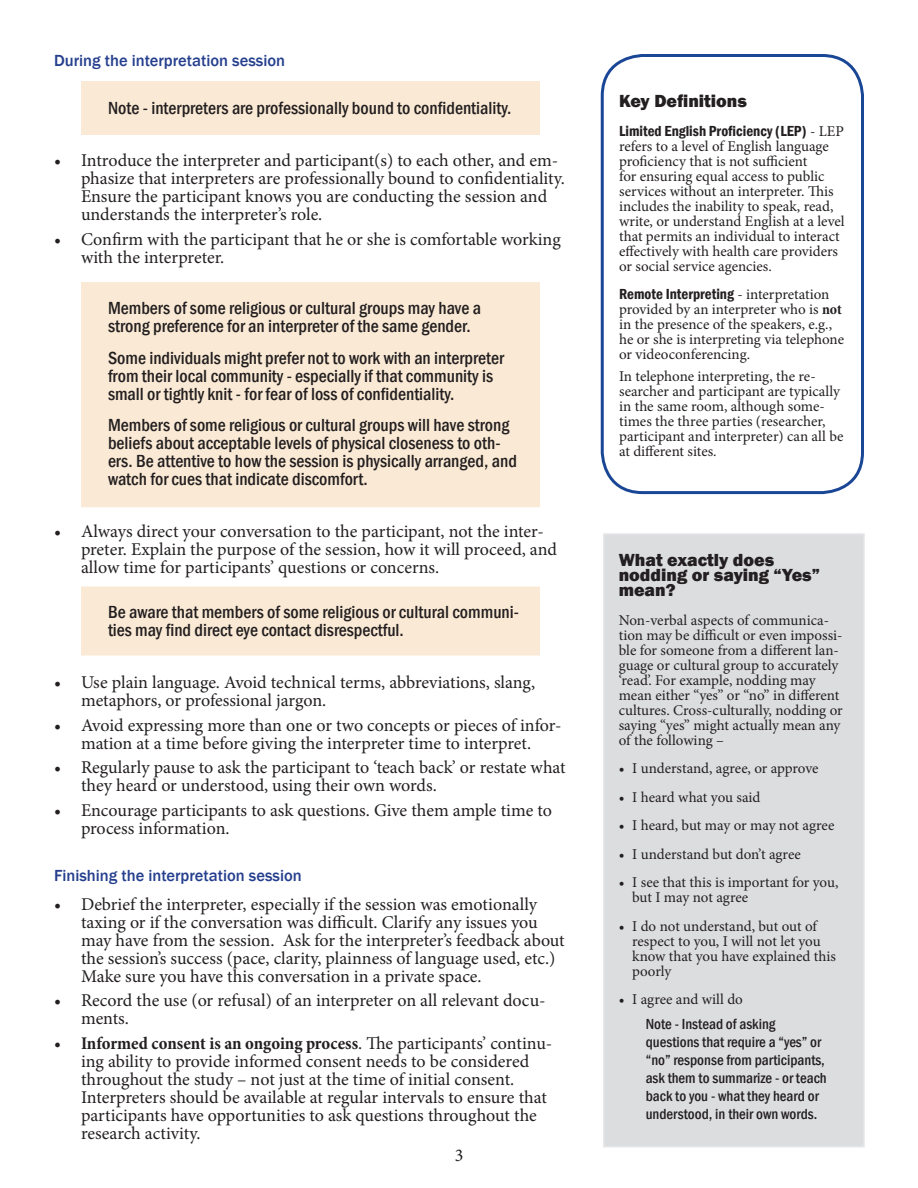
<style>
.page{position:relative;width:918px;height:1188px;background:#fff}
.page>*{position:absolute;margin:0;border:0;box-sizing:border-box;transform-origin:0 0}
.text_body_-_bullets{font:18px/18px "Minion Pro";letter-spacing:-.005em;color:#231f20}
.special_text{font:500 condensed 18px/18px "Franklin Gothic";color:#231f20}
.Inset_heading{font:800 18px/15px "Franklin Gothic";color:#231f20}
.Heading_2{font:500 16.5px "Franklin Gothic";color:#253f8e}
.Inset{font:15px/15px "Minion Pro";color:#231f20}
.Inset_bullets{font:15px/15px "Minion Pro";letter-spacing:-.005em;color:#231f20}
.special_text-2{font:500 condensed 15px/18px "Franklin Gothic";color:#231f20}
.s1{font-weight:700;font-stretch:condensed}
.s2{font-family:"Franklin Gothic";font-weight:600;font-stretch:condensed}
</style>
<div class="page">
<div style="left:601px;top:54px;width:263px;height:440px;border:3px solid #1a4696;border-radius:40px"></div>
<div style="left:603px;top:533px;width:262px;height:615px;background:#dcdddf;border:2px solid #e6e7e9"></div>
<div style="left:81px;top:282px;width:459px;height:225px;background:#faead5"></div>
<div style="left:81px;top:81px;width:459px;height:54px;background:#faead5"></div>
<div style="left:81px;top:586px;width:459px;height:70px;background:#faead5;border:2px solid #faead5"></div>
<p class="Heading_2" style="left:54px;top:50px;width:233px">During the interpretation session</p>
<p class="special_text" style="left:108px;top:99px;width:405px">Note - interpreters are professionally bound to confidentiality.</p>
<p class="text_body_-_bullets" style="left:81px;top:151px;width:485px;text-indent:-27px">• Introduce the interpreter and participant(s) to each other, and em&shy;phasize that interpreters are professionally bound to confidentiality.<br>Ensure the participant knows you are conducting the session and understands the interpreter’s role.</p>
<p class="text_body_-_bullets" style="left:81px;top:230px;width:481px;text-indent:-27px">• Confirm with the participant that he or she is comfortable working with the interpreter.</p>
<p class="special_text" style="left:108px;top:299px;width:375px">Members of some religious or cultural groups may have a strong preference for an interpreter of the same gender.</p>
<p class="special_text" style="left:108px;top:349px;width:398px">Some individuals might prefer not to work with an interpreter from their local community - especially if that community is small or tightly knit - for fear of loss of confidentiality.</p>
<p class="special_text" style="left:108px;top:416px;width:410px">Members of some religious or cultural groups will have strong beliefs about acceptable levels of physical closeness to oth&shy;ers. Be attentive to how the session is physically arranged, and watch for cues that indicate discomfort.</p>
<p class="text_body_-_bullets" style="left:81px;top:522px;width:477px;text-indent:-27px">• Always direct your conversation to the participant, not the inter&shy;preter. Explain the purpose of the session, how it will proceed, and allow time for participants’ questions or concerns.</p>
<p class="special_text" style="left:108px;top:603px;width:413px">Be aware that members of some religious or cultural communi&shy;ties may find direct eye contact disrespectful.</p>
<p class="text_body_-_bullets" style="left:81px;top:673px;width:456px;text-indent:-27px">• Use plain language. Avoid technical terms, abbreviations, slang, metaphors, or professional jargon.</p>
<p class="text_body_-_bullets" style="left:54px;top:716px;width:509px;text-align:center">• Avoid expressing more than one or two concepts or pieces of infor&shy;mation at a time before giving the interpreter time to interpret.</p>
<p class="text_body_-_bullets" style="left:81px;top:759px;width:486px;text-indent:-27px">• Regularly pause to ask the participant to ‘teach back’ or restate what they heard or understood, using their own words.</p>
<p class="text_body_-_bullets" style="left:81px;top:801px;width:473px;text-indent:-27px">• Encourage participants to ask questions. Give them ample time to process information.</p>
<p class="Heading_2" style="left:54px;top:866px;width:249px">Finishing the interpretation session</p>
<p class="text_body_-_bullets" style="left:81px;top:895px;width:485px;text-indent:-27px">• Debrief the interpreter, especially if the session was emotionally taxing or if the conversation was difficult. Clarify any issues you may have from the session. Ask for the interpreter’s feedback about the session’s success (pace, clarity, plainness of language used, etc.)<br>Make sure you have this conversation in a private space.</p>
<p class="text_body_-_bullets" style="left:81px;top:992px;width:466px;text-indent:-27px">• Record the use (or refusal) of an interpreter on all relevant docu&shy;ments.</p>
<p class="text_body_-_bullets" style="left:81px;top:1034px;width:473px;text-indent:-27px"><span class="s1">• Informed consent is an ongoing process</span>. The participants’ continu&shy;ing ability to provide informed consent needs to be considered throughout the study – not just at the time of initial consent.<br>Interpreters should be available at regular intervals to ensure that participants have opportunities to ask questions throughout the research activity.</p>
<p class="text_body_-_bullets" style="left:455px;top:1146px;width:10px">3</p>
<p class="Inset_heading" style="left:619px;top:94px;width:130px">Key Definitions</p>
<p class="Inset" style="left:619px;top:123px;width:227px"><span class="s2">Limited English Proficiency (LEP)</span> - LEP refers to a level of English language proficiency that is not sufficient<br>for ensuring equal access to public services without an interpreter. This includes the inability to speak, read, write, or understand English at a level that permits an individual to interact effectively with health care providers or social service agencies.</p>
<p class="Inset" style="left:619px;top:287px;width:227px"><span class="s2">Remote Interpreting</span> - interpretation provided by an interpreter who is <span class="s1">not </span>in the presence of the speakers, e.g., he or she is interpreting via telephone or videoconferencing.</p>
<p class="Inset" style="left:619px;top:369px;width:226px">In telephone interpreting, the re&shy;searcher and participant are typically in the same room, although some&shy;times the three parties (researcher, participant and interpreter) can all be at different sites.</p>
<p class="Inset_heading" style="left:619px;top:552px;width:203px">What exactly does nodding or saying “Yes” mean?</p>
<p class="Inset" style="left:619px;top:612px;width:226px">Non-verbal aspects of communica&shy;tion may be difficult or even impossi&shy;ble for someone from a different lan&shy;guage or cultural group to accurately ‘read’. For example, nodding may mean either “yes” or “no” in different cultures. Cross-culturally, nodding or saying “yes” might actually mean any of the following –</p>
<p class="Inset_bullets" style="left:619px;top:761px;width:201px">• I understand, agree, or approve</p>
<p class="Inset_bullets" style="left:619px;top:789px;width:143px">• I heard what you said</p>
<p class="Inset_bullets" style="left:619px;top:818px;width:217px">• I heard, but may or may not agree</p>
<p class="Inset_bullets" style="left:619px;top:846px;width:184px">• I understand but don’t agree</p>
<p class="Inset_bullets" style="left:632px;top:875px;width:208px;text-indent:-14px">• I see that this is important for you, but I may not agree</p>
<p class="Inset_bullets" style="left:632px;top:918px;width:205px;text-indent:-14px">• I do not understand, but out of respect to you, I will not let you know that you have explained this poorly</p>
<p class="Inset_bullets" style="left:619px;top:992px;width:126px">• I agree and will do</p>
<p class="special_text-2" style="left:646px;top:1015px;width:183px">Note - Instead of asking questions that require a “yes” or “no” response from participants, ask them to summarize - or teach back to you - what they heard or understood, in their own words.</p>
</div>
